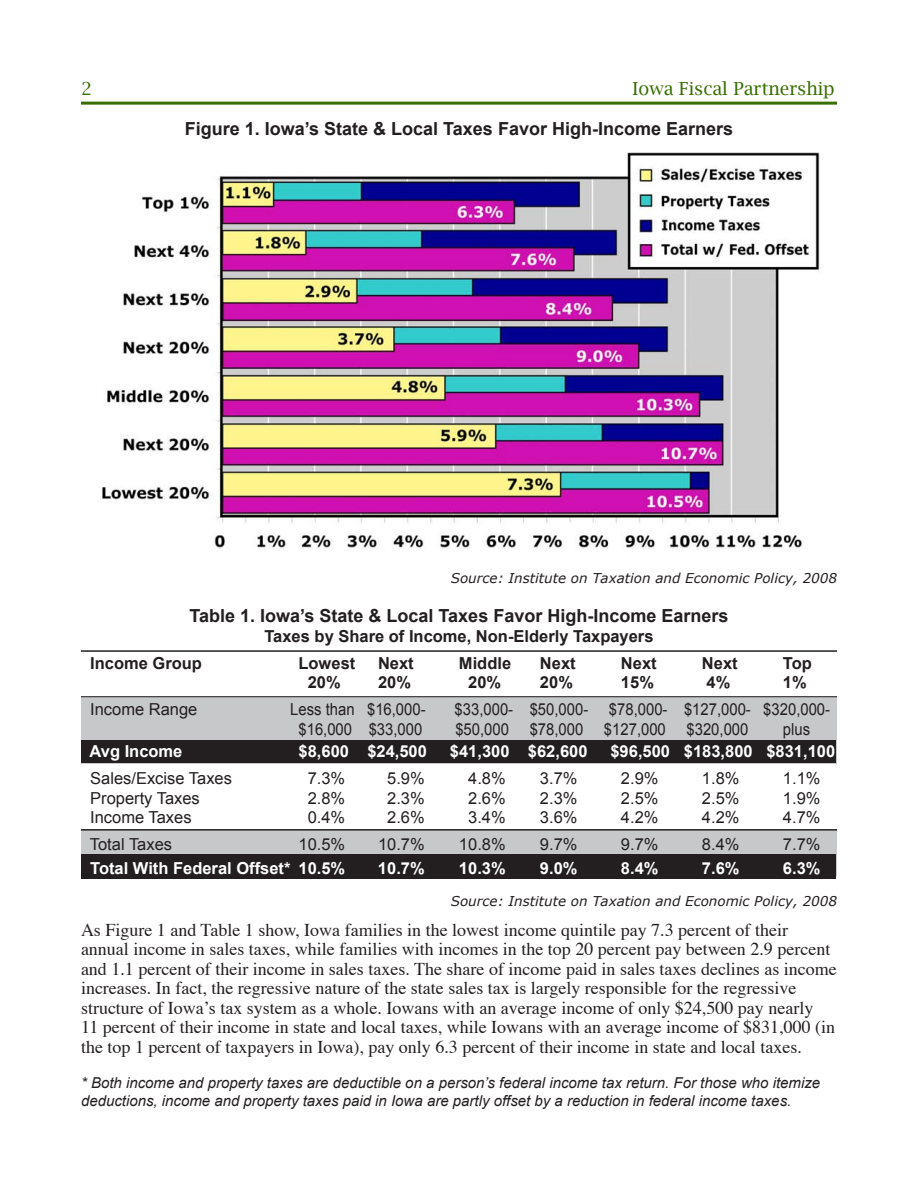
<style>
.page{position:relative;width:918px;height:1188px;background:#fff}
.page>*{position:absolute;margin:0;border:0;box-sizing:border-box;transform-origin:0 0}
.t1{font:18px/19.5px "Times";color:#231f20}
.t2{font:700 18px "Arial";color:#231f20}
.t3{font:18px "Lucida Bright";color:#376e00}
.t4{font:16.5px "Arial";color:#231f20}
.t5{font:700 16.5px "Arial";color:#fff}
.t6{font:16.5px "Arial";color:#231f20;scale:.9 1}
.t7{font:700 16.5px "Arial";color:#231f20}
.t8{font:italic 15px/18px "Arial";color:#231f20}
.t9{font:italic 13.5px "Verdana";color:#231f20}
</style>
<div class="page">
<div style="left:81px;top:830px;width:756px;height:46px;background:#c7c8ca"></div>
<div style="left:82px;top:696px;width:755px;height:67px;background:#c7c8ca"></div>
<div style="left:82px;top:740px;width:754px;height:22px;background:#231f20"></div>
<div style="left:82px;top:854px;width:754px;height:25px;background:#231f20"></div>
<hr style="left:81px;top:102px;width:756px;height:3px;background:#376e00">
<hr style="left:81px;top:650px;width:756px;height:2px;background:#231f20">
<hr style="left:81px;top:829px;width:756px;height:2px;background:#231f20">
<hr style="left:81px;top:696px;width:756px;height:1px;background:#231f20">
<img style="left:102px;top:152px;width:718px;height:397px">
<p class="t3" style="left:81px;top:78px;width:12px">2</p>
<p class="t3" style="left:633px;top:78px;width:204px">Iowa Fiscal Partnership</p>
<p class="t2" style="left:185px;top:118px;width:550px">Figure 1. Iowa’s State &amp; Local Taxes Favor High-Income Earners</p>
<p class="t9" style="left:451px;top:570px;width:388px">Source: Institute on Taxation and Economic Policy, 2008</p>
<p class="t2" style="left:190px;top:606px;width:540px">Table 1. Iowa’s State &amp; Local Taxes Favor High-Income Earners</p>
<p class="t7" style="left:264px;top:627px;width:391px">Taxes by Share of Income, Non-Elderly Taxpayers</p>
<p class="t7" style="left:90px;top:654px;width:113px">Income Group</p>
<p class="t7" style="left:299px;top:654px;width:58px">Lowest</p>
<p class="t7" style="left:378px;top:654px;width:37px">Next</p>
<p class="t7" style="left:459px;top:654px;width:54px">Middle</p>
<p class="t7" style="left:540px;top:654px;width:37px">Next</p>
<p class="t7" style="left:621px;top:654px;width:37px">Next</p>
<p class="t7" style="left:702px;top:654px;width:37px">Next</p>
<p class="t7" style="left:783px;top:654px;width:31px">Top</p>
<p class="t7" style="left:308px;top:673px;width:35px">20%</p>
<p class="t7" style="left:378px;top:673px;width:35px">20%</p>
<p class="t7" style="left:468px;top:673px;width:35px">20%</p>
<p class="t7" style="left:540px;top:673px;width:35px">20%</p>
<p class="t7" style="left:621px;top:673px;width:35px">15%</p>
<p class="t7" style="left:707px;top:673px;width:25px">4%</p>
<p class="t7" style="left:783px;top:673px;width:25px">1%</p>
<p class="t4" style="left:90px;top:700px;width:109px">Income Range</p>
<p class="t6" style="left:290px;top:700px;width:152px">Less than $16,000-</p>
<p class="t6" style="left:455px;top:700px;width:150px">$33,000- $50,000-</p>
<p class="t6" style="left:609px;top:700px;width:247px">$78,000- $127,000- $320,000-</p>
<p class="t6" style="left:298px;top:720px;width:139px">$16,000 $33,000</p>
<p class="t6" style="left:455px;top:720px;width:61px">$50,000</p>
<p class="t6" style="left:530px;top:720px;width:61px">$78,000</p>
<p class="t6" style="left:604px;top:720px;width:70px">$127,000</p>
<p class="t6" style="left:687px;top:720px;width:70px">$320,000</p>
<p class="t6" style="left:783px;top:720px;width:32px">plus</p>
<p class="t5" style="left:90px;top:742px;width:94px">Avg Income</p>
<p class="t5" style="left:299px;top:742px;width:130px">$8,600 $24,500</p>
<p class="t5" style="left:450px;top:742px;width:139px">$41,300 $62,600</p>
<p class="t5" style="left:610px;top:742px;width:226px">$96,500 $183,800 $831,100</p>
<p class="t4" style="left:90px;top:769px;width:143px">Sales/Excise Taxes</p>
<p class="t4" style="left:308px;top:769px;width:39px">7.3%</p>
<p class="t4" style="left:387px;top:769px;width:39px">5.9%</p>
<p class="t4" style="left:468px;top:769px;width:39px">4.8%</p>
<p class="t4" style="left:540px;top:769px;width:39px">3.7%</p>
<p class="t4" style="left:621px;top:769px;width:39px">2.9%</p>
<p class="t4" style="left:702px;top:769px;width:39px">1.8%</p>
<p class="t4" style="left:783px;top:769px;width:39px">1.1%</p>
<p class="t4" style="left:90px;top:789px;width:111px">Property Taxes</p>
<p class="t4" style="left:308px;top:789px;width:39px">2.8%</p>
<p class="t4" style="left:387px;top:789px;width:39px">2.3%</p>
<p class="t4" style="left:468px;top:789px;width:39px">2.6%</p>
<p class="t4" style="left:540px;top:789px;width:39px">2.3%</p>
<p class="t4" style="left:621px;top:789px;width:39px">2.5%</p>
<p class="t4" style="left:702px;top:789px;width:39px">2.5%</p>
<p class="t4" style="left:783px;top:789px;width:39px">1.9%</p>
<p class="t4" style="left:90px;top:808px;width:103px">Income Taxes</p>
<p class="t4" style="left:308px;top:808px;width:39px">0.4%</p>
<p class="t4" style="left:387px;top:808px;width:39px">2.6%</p>
<p class="t4" style="left:468px;top:808px;width:39px">3.4%</p>
<p class="t4" style="left:540px;top:808px;width:39px">3.6%</p>
<p class="t4" style="left:621px;top:808px;width:39px">4.2%</p>
<p class="t4" style="left:702px;top:808px;width:39px">4.2%</p>
<p class="t4" style="left:783px;top:808px;width:39px">4.7%</p>
<p class="t4" style="left:90px;top:835px;width:84px">Total Taxes</p>
<p class="t4" style="left:299px;top:835px;width:48px">10.5%</p>
<p class="t4" style="left:378px;top:835px;width:48px">10.7%</p>
<p class="t4" style="left:459px;top:835px;width:48px">10.8%</p>
<p class="t4" style="left:540px;top:835px;width:39px">9.7%</p>
<p class="t4" style="left:621px;top:835px;width:39px">9.7%</p>
<p class="t4" style="left:702px;top:835px;width:39px">8.4%</p>
<p class="t4" style="left:783px;top:835px;width:39px">7.7%</p>
<p class="t5" style="left:90px;top:859px;width:257px">Total With Federal Offset* 10.5%</p>
<p class="t5" style="left:378px;top:859px;width:48px">10.7%</p>
<p class="t5" style="left:459px;top:859px;width:48px">10.3%</p>
<p class="t5" style="left:540px;top:859px;width:39px">9.0%</p>
<p class="t5" style="left:621px;top:859px;width:39px">8.4%</p>
<p class="t5" style="left:702px;top:859px;width:39px">7.6%</p>
<p class="t5" style="left:783px;top:859px;width:39px">6.3%</p>
<p class="t9" style="left:451px;top:892px;width:388px">Source: Institute on Taxation and Economic Policy, 2008</p>
<p class="t1" style="left:81px;top:921px;width:757px">As Figure 1 and Table 1 show, Iowa families in the lowest income quintile pay 7.3 percent of their annual income in sales taxes, while families with incomes in the top 20 percent pay between 2.9 percent and 1.1 percent of their income in sales taxes. The share of income paid in sales taxes declines as income increases. In fact, the regressive nature of the state sales tax is largely responsible for the regressive structure of Iowa’s tax system as a whole. Iowans with an average income of only $24,500 pay nearly<br>11 percent of their income in state and local taxes, while Iowans with an average income of $831,000 (in the top 1 percent of taxpayers in Iowa), pay only 6.3 percent of their income in state and local taxes.</p>
<p class="t8" style="left:81px;top:1073px;width:741px">* Both income and property taxes are deductible on a person’s federal income tax return. For those who itemize deductions, income and property taxes paid in Iowa are partly offset by a reduction in federal income taxes.</p>
</div>
